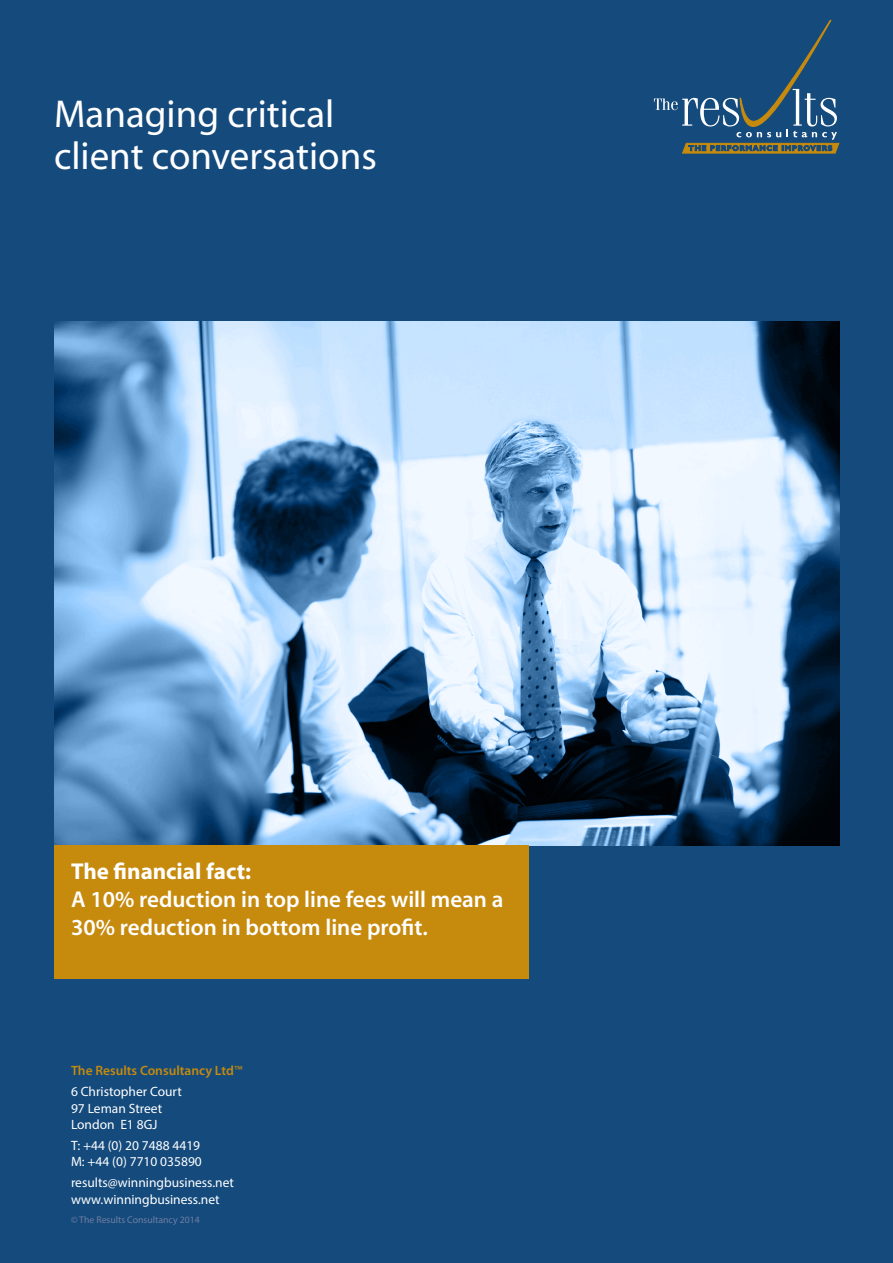
<style>
.page{position:relative;width:893px;height:1263px;background:#144a7c}
.page>*{position:absolute;margin:0;border:0;box-sizing:border-box;transform-origin:0 0}
.t1{font:39px/42px "Myriad";color:#fff}
.t2{font:23.1px/27.9px "Myriad Semi Bold Norm";color:#fff}
.t3{font:13.5px/16.5px "Myriad Pro";color:#fff}
.t4{font:13.5px "Myriad Semi Bold Norm";color:#c68a0d}
.t5{font:9.75px "Myriad Pro";color:#717da2}
.s1{font-family:"Myriad Bold Norm"}
.s2{font-family:"Myriad Pro"}
</style>
<div class="page">
<svg style="left:654px;top:20px;width:185px;height:133px"></svg>
<img style="left:54px;top:322px;width:786px;height:523px">
<div style="left:54px;top:845px;width:474px;height:133px;background:#c68a0d"></div>
<p class="t1" style="left:54px;top:95px;width:324px">Managing critical client conversations</p>
<p class="t2" style="left:71px;top:859px;width:434px"><span class="s1">The financial fact:<br></span>A 10% reduction in top line fees will mean a<br>30% reduction in bottom line profit.</p>
<p class="t4" style="left:71px;top:1064px;width:173px">The Results Consultancy Ltd<span class="s2">™</span></p>
<p class="t3" style="left:71px;top:1083px;width:112px">6 Christopher Court<br>97 Leman Street<br>London E1 8GJ</p>
<p class="t3" style="left:71px;top:1137px;width:132px">T: +44 (0) 20 7488 4419<br>M: +44 (0) 7710 035890</p>
<p class="t3" style="left:71px;top:1174px;width:164px">results@winningbusiness.net www.winningbusiness.net</p>
<p class="t5" style="left:71px;top:1213px;width:130px">© The Results Consultancy 2014</p>
</div>
